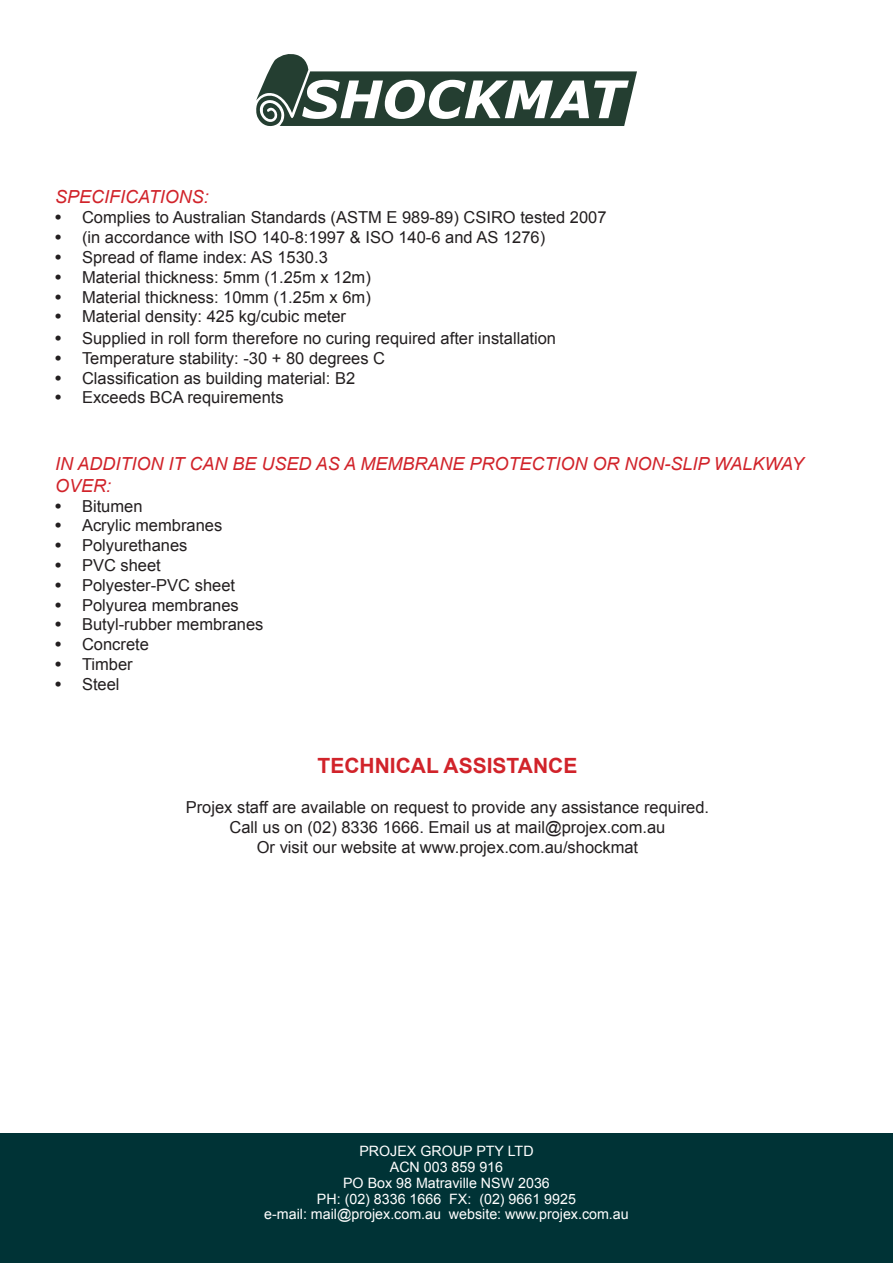
<style>
.page{position:relative;width:893px;height:1263px;background:#fff}
.page>*{position:absolute;margin:0;border:0;box-sizing:border-box;transform-origin:0 0}
.t1{font:700 21px "Arial";color:#d1232a}
.t2{font:italic 18px/21.6px "Arial";color:#d1232a}
.t3{font:16.5px "Arial";color:#231f20}
.t4{font:14.25px/15.8px "Arial";color:#fff;text-align:center}
.s1{font-family:"Times";font-size:18px}
</style>
<div class="page">
<div style="left:0;top:1133px;width:893px;height:130px;background:#003336"></div>
<svg style="left:256px;top:54px;width:381px;height:72px"></svg>
<p class="t2" style="left:55px;top:187px;width:155px">SPECIFICATIONS:</p>
<p class="t3" style="left:55px;top:207px;width:553px"><span class="s1">•</span> Complies to Australian Standards (ASTM E 989-89) CSIRO tested 2007</p>
<p class="t3" style="left:55px;top:226px;width:492px"><span class="s1">•</span> (in accordance with ISO 140-8:1997 &amp; ISO 140-6 and AS 1276)</p>
<p class="t3" style="left:55px;top:246px;width:274px"><span class="s1">•</span> Spread of flame index: AS 1530.3</p>
<p class="t3" style="left:55px;top:266px;width:317px"><span class="s1">•</span> Material thickness: 5mm (1.25m x 12m)</p>
<p class="t3" style="left:55px;top:286px;width:317px"><span class="s1">•</span> Material thickness: 10mm (1.25m x 6m)</p>
<p class="t3" style="left:55px;top:306px;width:293px"><span class="s1">•</span> Material density: 425 kg/cubic meter</p>
<p class="t3" style="left:55px;top:327px;width:503px"><span class="s1">•</span> Supplied in roll form therefore no curing required after installation</p>
<p class="t3" style="left:55px;top:347px;width:332px"><span class="s1">•</span> Temperature stability: -30 + 80 degrees C</p>
<p class="t3" style="left:55px;top:367px;width:302px"><span class="s1">•</span> Classification as building material: B2</p>
<p class="t3" style="left:55px;top:387px;width:230px"><span class="s1">•</span> Exceeds BCA requirements</p>
<p class="t2" style="left:55px;top:453px;width:750px">IN ADDITION IT CAN BE USED AS A MEMBRANE PROTECTION OR NON-SLIP WALKWAY<br>OVER:</p>
<p class="t3" style="left:55px;top:495px;width:89px"><span class="s1">•</span> Bitumen</p>
<p class="t3" style="left:55px;top:515px;width:169px"><span class="s1">•</span> Acrylic membranes</p>
<p class="t3" style="left:55px;top:535px;width:134px"><span class="s1">•</span> Polyurethanes</p>
<p class="t3" style="left:55px;top:554px;width:107px"><span class="s1">•</span> PVC sheet</p>
<p class="t3" style="left:55px;top:574px;width:182px"><span class="s1">•</span> Polyester-PVC sheet</p>
<p class="t3" style="left:55px;top:594px;width:185px"><span class="s1">•</span> Polyurea membranes</p>
<p class="t3" style="left:55px;top:614px;width:210px"><span class="s1">•</span> Butyl-rubber membranes</p>
<p class="t3" style="left:55px;top:634px;width:95px"><span class="s1">•</span> Concrete</p>
<p class="t3" style="left:55px;top:653px;width:79px"><span class="s1">•</span> Timber</p>
<p class="t3" style="left:55px;top:673px;width:66px"><span class="s1">•</span> Steel</p>
<p class="t1" style="left:318px;top:752px;width:261px">TECHNICAL ASSISTANCE</p>
<p class="t3" style="left:186px;top:796px;width:525px">Projex staff are available on request to provide any assistance required.</p>
<p class="t3" style="left:230px;top:816px;width:437px">Call us on (02) 8336 1666. Email us at mail@projex.com.au</p>
<p class="t3" style="left:257px;top:836px;width:383px">Or visit our website at www.projex.com.au/shockmat</p>
<p class="t4" style="left:264px;top:1144px;width:366px">PROJEX GROUP PTY LTD<br>ACN 003 859 916<br>PO Box 98 Matraville NSW 2036<br>PH: (02) 8336 1666 FX: (02) 9661 9925<br>e-mail: mail@projex.com.au website: www.projex.com.au</p>
</div>
